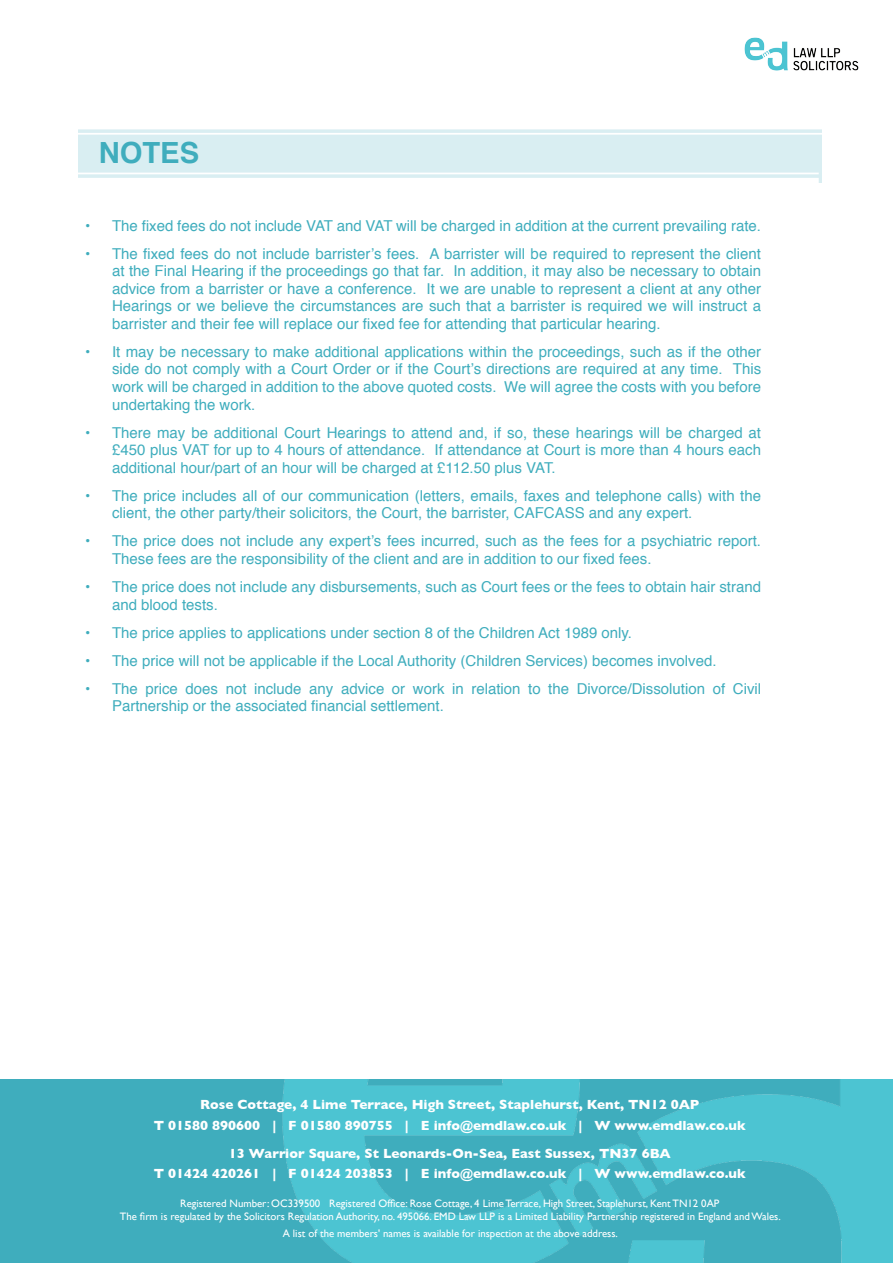
<style>
.page{position:relative;width:893px;height:1263px;background:#fff}
.page>*{position:absolute;margin:0;border:0;box-sizing:border-box;transform-origin:0 0}
.t1{font:700 29.1px "Helvetica";color:#3fadbd}
.t2{font:15px/17.5px "Helvetica";color:#3fadbd}
.t3{font:700 13.5px "Gill Sans";color:#fff}
.t4{font:10.8px "Gill Sans";color:#fff}
</style>
<div class="page">
<div style="left:0;top:1079px;width:893px;height:183px;background:#3fadbd"></div>
<img style="left:246px;top:1079px;width:647px;height:184px">
<div style="left:78px;top:129px;width:743px;height:54px;background:#d9eef2"></div>
<div style="left:66px;top:178px;width:753px;height:5px;background:#fff"></div>
<hr style="left:66px;top:173px;width:753px;height:1px;background:#fff">
<hr style="left:74px;top:133px;width:783px;height:2px;background:#fff">
<img style="left:744px;top:37px;width:115px;height:34px">
<p class="t1" style="left:99px;top:130px;width:102px">NOTES</p>
<p class="t2" style="left:85px;top:217px;width:678px">• The fixed fees do not include VAT and VAT will be charged in addition at the current prevailing rate.</p>
<p class="t2" style="left:112px;top:245px;width:651px;text-align:justify;text-indent:-27px">• The fixed fees do not include barrister’s fees. A barrister will be required to represent the client at the Final Hearing if the proceedings go that far. In addition, it may also be necessary to obtain advice from a barrister or have a conference. It we are unable to represent a client at any other Hearings or we believe the circumstances are such that a barrister is required we will instruct a barrister and their fee will replace our fixed fee for attending that particular hearing.</p>
<p class="t2" style="left:112px;top:343px;width:651px;text-align:justify;text-indent:-27px">• It may be necessary to make additional applications within the proceedings, such as if the other side do not comply with a Court Order or if the Court’s directions are required at any time. This work will be charged in addition to the above quoted costs. We will agree the costs with you before undertaking the work.</p>
<p class="t2" style="left:112px;top:424px;width:651px;text-align:justify;text-indent:-27px">• There may be additional Court Hearings to attend and, if so, these hearings will be charged at £450 plus VAT for up to 4 hours of attendance. If attendance at Court is more than 4 hours each additional hour/part of an hour will be charged at £112.50 plus VAT.</p>
<p class="t2" style="left:112px;top:487px;width:651px;text-indent:-27px">• The price includes all of our communication (letters, emails, faxes and telephone calls) with the client, the other party/their solicitors, the Court, the barrister, CAFCASS and any expert.</p>
<p class="t2" style="left:112px;top:533px;width:650px;text-indent:-27px">• The price does not include any expert’s fees incurred, such as the fees for a psychiatric report.<br>These fees are the responsibility of the client and are in addition to our fixed fees.</p>
<p class="t2" style="left:112px;top:578px;width:651px;text-indent:-27px">• The price does not include any disbursements, such as Court fees or the fees to obtain hair strand and blood tests.</p>
<p class="t2" style="left:85px;top:624px;width:549px">• The price applies to applications under section 8 of the Children Act 1989 only.</p>
<p class="t2" style="left:85px;top:652px;width:633px">• The price will not be applicable if the Local Authority (Children Services) becomes involved.</p>
<p class="t2" style="left:112px;top:680px;width:651px;text-indent:-27px">• The price does not include any advice or work in relation to the Divorce/Dissolution of Civil<br>Partnership or the associated financial settlement.</p>
<p class="t3" style="left:200px;top:1097px;width:501px">Rose Cottage, 4 Lime Terrace, High Street, Staplehurst, Kent, TN12 0AP</p>
<p class="t3" style="left:154px;top:1117px;width:594px">T 01580 890600 | F 01580 890755 | E info@emdlaw.co.uk | W www.emdlaw.co.uk</p>
<p class="t3" style="left:229px;top:1145px;width:443px">13 Warrior Square, St Leonards-On-Sea, East Sussex, TN37 6BA</p>
<p class="t3" style="left:154px;top:1166px;width:594px">T 01424 420261 | F 01424 203853 | E info@emdlaw.co.uk | W www.emdlaw.co.uk</p>
<p class="t4" style="left:180px;top:1197px;width:541px">Registered Number: OC339500 Registered Office: Rose Cottage, 4 Lime Terrace, High Street, Staplehurst, Kent TN12 0AP</p>
<p class="t4" style="left:120px;top:1210px;width:662px">The firm is regulated by the Solicitors Regulation Authority, no. 495066. EMD Law LLP is a Limited Liability Partnership registered in England and Wales.</p>
<p class="t4" style="left:283px;top:1226px;width:337px">A list of the members' names is available for inspection at the above address.</p>
</div>
